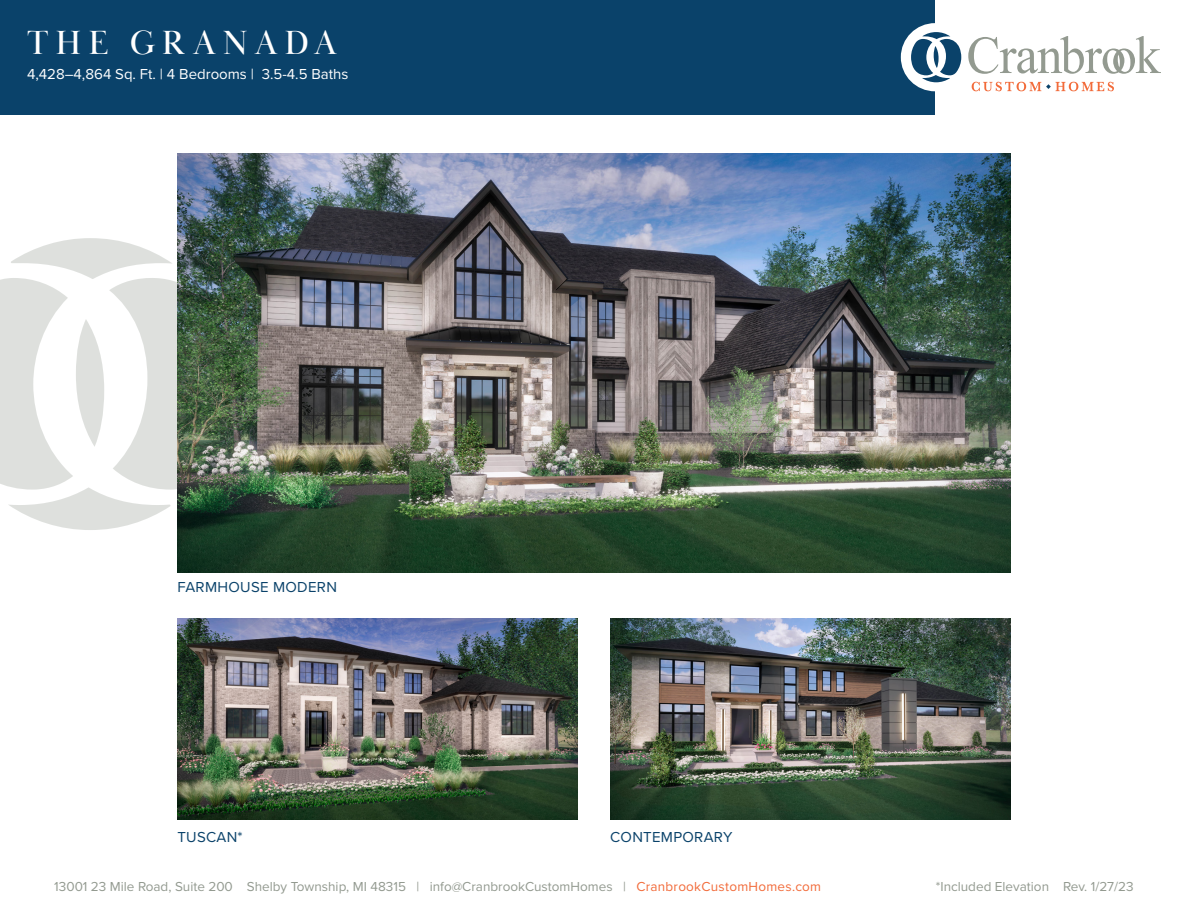
<style>
.page{position:relative;width:1188px;height:918px;background:#fff}
.page>*{position:absolute;margin:0;border:0;box-sizing:border-box;transform-origin:0 0}
.t1{font:34.5px "Baskerville Display PT";letter-spacing:.2em;color:#fff}
.t2{font:15px "Proxima Nova";color:#fff}
.t3{font:15px "Proxima Nova";letter-spacing:.02em;color:#0a426a}
.t4{font:13.5px "Proxima Nova";color:#939a90}
.s1{color:#f26b3a}
</style>
<div class="page">
<svg style="left:0;top:238px;width:177px;height:292px"></svg>
<img style="left:177px;top:153px;width:834px;height:419px">
<img style="left:177px;top:619px;width:401px;height:201px">
<img style="left:610px;top:619px;width:401px;height:201px">
<div style="left:0;top:0;width:935px;height:114px;background:#0a426a"></div>
<div style="left:901px;top:23px;width:68px;height:68px;background:#fff;border-radius:50%"></div>
<svg style="left:968px;top:36px;width:193px;height:38px"></svg>
<svg style="left:911px;top:32px;width:50px;height:50px"></svg>
<svg style="left:972px;top:82px;width:142px;height:9px"></svg>
<p class="t1" style="left:27px;top:22px;width:311px">THE GRANADA</p>
<p class="t2" style="left:27px;top:63px;width:323px">4,428–4,864 Sq. Ft. | 4 Bedrooms | 3.5-4.5 Baths</p>
<p class="t3" style="left:177px;top:575px;width:161px">FARMHOUSE MODERN</p>
<p class="t3" style="left:177px;top:825px;width:67px">TUSCAN*</p>
<p class="t3" style="left:610px;top:825px;width:124px">CONTEMPORARY</p>
<p class="t4" style="left:54px;top:876px;width:768px">13001 23 Mile Road, Suite 200 Shelby Township, MI 48315 | info@CranbrookCustomHomes | <span class="s1">CranbrookCustomHomes.com</span></p>
<p class="t4" style="left:936px;top:876px;width:199px">*Included Elevation Rev. 1/27/23</p>
</div>
